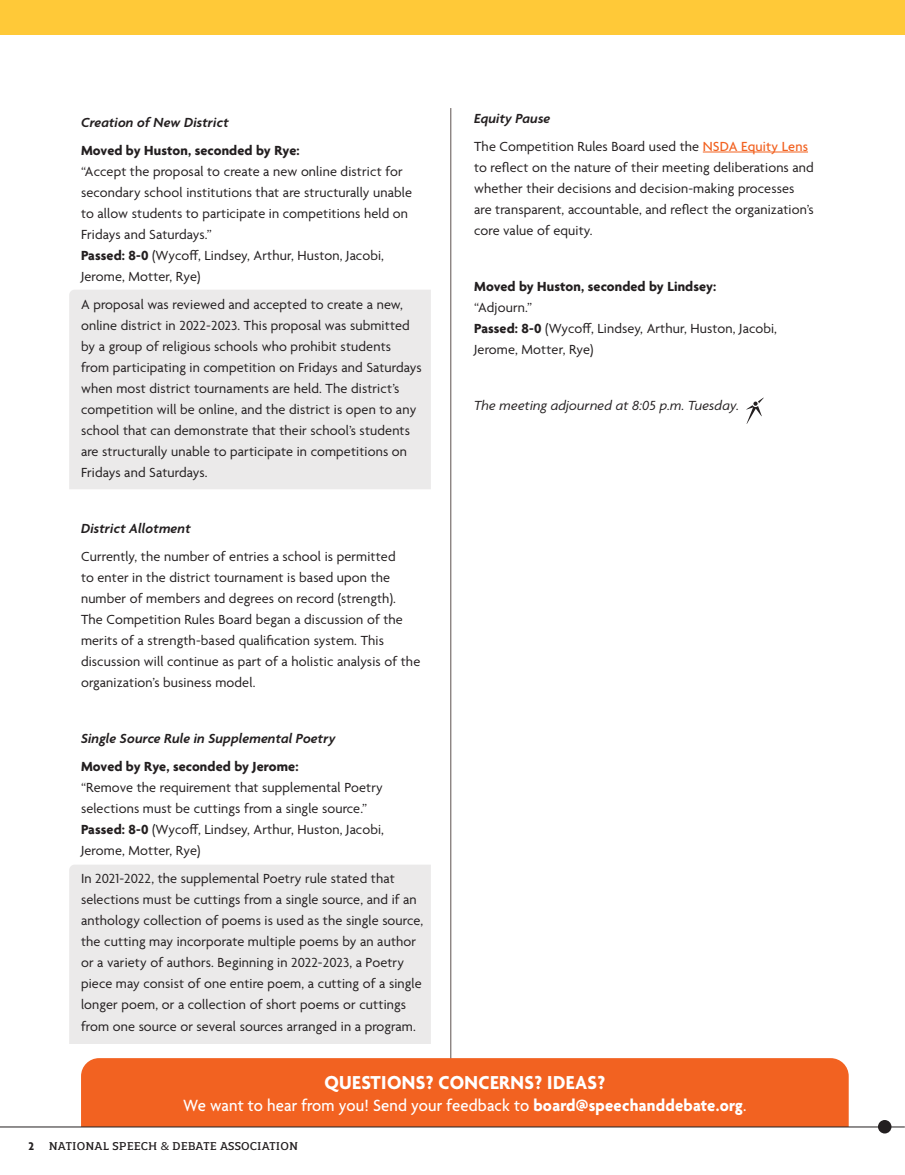
<style>
.page{position:relative;width:905px;height:1175px;background:#fff}
.page>*{position:absolute;margin:0;border:0;box-sizing:border-box;transform-origin:0 0}
.t1{font:700 20.25px "Agenda";letter-spacing:.02em;color:#fff;scale:.95 1}
.t2{font:500 17.55px "Agenda";letter-spacing:.01em;color:#fff;scale:.95 1}
.t3{font:14.25px/21px "Agenda";letter-spacing:.01em;color:#231f20}
.t4{font:italic 600 14.25px "Agenda";letter-spacing:.01em;color:#231f20}
.t5{font:italic 14.25px "Agenda";letter-spacing:.01em;color:#231f20}
.t6{font:600 11.25px "Regan Slab";letter-spacing:.01em;color:#231f20}
.s1{font-weight:700}
.s2{font-weight:500;color:#f26221}
.s3{font-family:"Agenda";font-weight:700;font-size:12px}
</style>
<div class="page">
<div style="left:69px;top:290px;width:362px;height:199px;background:#ebeaea"></div>
<div style="left:69px;top:865px;width:362px;height:179px;background:#ebeaea"></div>
<hr style="left:450px;top:108px;width:1px;height:1018px;background:#5d514e">
<div style="left:81px;top:1058px;width:767px;height:68px;background:#f26221"></div>
<hr style="left:702px;top:152px;width:106px;height:1px;background:#f26221">
<svg style="left:746px;top:398px;width:17px;height:26px"></svg>
<hr style="left:0;top:1126px;width:904px;height:1px;background:#231f20">
<div style="left:878px;top:1120px;width:13px;height:13px;background:#231f20;border-radius:50%"></div>
<div style="left:0;top:0;width:904px;height:35px;background:#ffc938"></div>
<p class="t4" style="left:81px;top:115px;width:149px">Creation of New District</p>
<p class="t3" style="left:81px;top:141px;width:332px"><span class="s1">Moved by Huston, seconded by Rye:<br></span>“Accept the proposal to create a new online district for secondary school institutions that are structurally unable to allow students to participate in competitions held on Fridays and Saturdays.”<br><span class="s1">Passed: 8-0</span> (Wycoff, Lindsey, Arthur, Huston, Jacobi, Jerome, Motter, Rye)</p>
<p class="t3" style="left:81px;top:295px;width:342px">A proposal was reviewed and accepted to create a new, online district in 2022-2023. This proposal was submitted by a group of religious schools who prohibit students from participating in competition on Fridays and Saturdays when most district tournaments are held. The district’s competition will be online, and the district is open to any school that can demonstrate that their school’s students are structurally unable to participate in competitions on Fridays and Saturdays.</p>
<p class="t4" style="left:81px;top:521px;width:111px">District Allotment</p>
<p class="t3" style="left:81px;top:547px;width:341px">Currently, the number of entries a school is permitted<br>to enter in the district tournament is based upon the number of members and degrees on record (strength).<br>The Competition Rules Board began a discussion of the merits of a strength-based qualification system. This discussion will continue as part of a holistic analysis of the organization’s business model.</p>
<p class="t4" style="left:81px;top:731px;width:256px">Single Source Rule in Supplemental Poetry</p>
<p class="t3" style="left:81px;top:757px;width:304px"><span class="s1">Moved by Rye, seconded by Jerome:<br></span>“Remove the requirement that supplemental Poetry selections must be cuttings from a single source.” <span class="s1">Passed: 8-0</span> (Wycoff, Lindsey, Arthur, Huston, Jacobi, Jerome, Motter, Rye)</p>
<p class="t3" style="left:81px;top:869px;width:344px">In 2021-2022, the supplemental Poetry rule stated that selections must be cuttings from a single source, and if an anthology collection of poems is used as the single source, the cutting may incorporate multiple poems by an author or a variety of authors. Beginning in 2022-2023, a Poetry piece may consist of one entire poem, a cutting of a single longer poem, or a collection of short poems or cuttings from one source or several sources arranged in a program.</p>
<p class="t4" style="left:474px;top:111px;width:78px">Equity Pause</p>
<p class="t3" style="left:474px;top:137px;width:341px">The Competition Rules Board used the <span class="s2">NSDA Equity Lens </span>to reflect on the nature of their meeting deliberations and whether their decisions and decision-making processes are transparent, accountable, and reflect the organization’s core value of equity.</p>
<p class="t3" style="left:474px;top:277px;width:304px"><span class="s1">Moved by Huston, seconded by Lindsey: </span>“Adjourn.”<br><span class="s1">Passed: 8-0</span> (Wycoff, Lindsey, Arthur, Huston, Jacobi,<br>Jerome, Motter, Rye)</p>
<p class="t5" style="left:474px;top:397px;width:266px">The meeting adjourned at 8:05 p.m. Tuesday.</p>
<p class="t1" style="left:324px;top:1071px;width:297px">QUESTIONS? CONCERNS? IDEAS?</p>
<p class="t2" style="left:183px;top:1096px;width:594px">We want to hear from you! Send your feedback to <span class="s1">board@speechanddebate.org</span>.</p>
<p class="t6" style="left:29px;top:1137px;width:271px"><span class="s3">2</span> NATIONAL SPEECH &amp; DEBATE ASSOCIATION</p>
</div>
